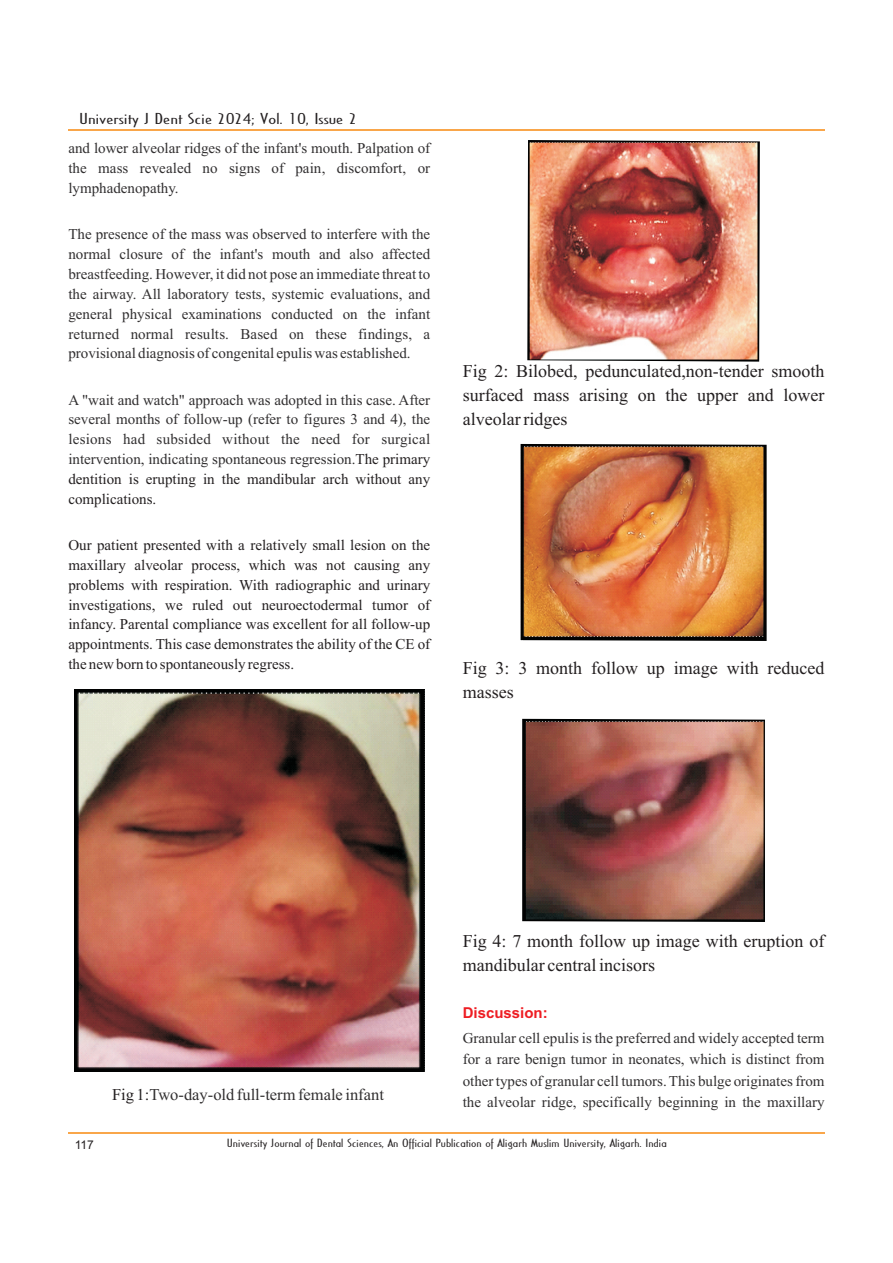
<style>
.page{position:relative;width:893px;height:1263px;background:#fff}
.page>*{position:absolute;margin:0;border:0;box-sizing:border-box;transform-origin:0 0}
.t1{font:18px/23.9px "Times New Roman";color:#231f20}
.t2{font:16.5px "Times New Roman";color:#312f30}
.t3{font:15px/19.8px "Times New Roman";color:#312f30;text-align:justify}
.t4{font:15px/19.8px "Times New Roman";color:#231f20}
.t5{font:15px "Cassandra";color:#231f20;scale:1.66 1}
.t6{font:700 15px "Arial";color:#ee1d23}
.t7{font:12px "Arial";color:#231f20}
.t8{font:11.25px "Cassandra";color:#231f20;scale:1.51 1}
.s1{color:#231f20}
</style>
<div class="page">
<hr style="left:68px;top:130px;width:756px;height:1px;background:#f9a64a">
<hr style="left:68px;top:1132px;width:756px;height:1px;background:#f9a64a">
<img style="left:75px;top:689px;width:349px;height:383px">
<img style="left:527px;top:140px;width:233px;height:222px">
<img style="left:521px;top:444px;width:246px;height:197px">
<img style="left:522px;top:719px;width:243px;height:203px">
<p class="t5" style="left:79px;top:112px;width:169px">University J Dent Scie 2024; Vol. 10, Issue 2</p>
<p class="t3" style="left:68px;top:140px;width:363px">and lower alveolar ridges of the infant's mouth. Palpation of the mass revealed no signs of pain, discomfort, or lymphadenopathy.</p>
<p class="t3" style="left:68px;top:226px;width:363px">The presence of the mass was observed to interfere with the normal closure of the infant's mouth and also affected breastfeeding. However, it did not pose an immediate threat to the airway. All laboratory tests, systemic evaluations, and general physical examinations conducted on the infant returned normal results. Based on these findings, a provisional diagnosis of congenital epulis was established.</p>
<p class="t3" style="left:68px;top:391px;width:363px">A "wait and watch" approach was adopted in this case. After several months of follow-up (refer to figures 3 and 4), the lesions had subsided without the need for surgical intervention, indicating spontaneous regression.<span class="s1">The primary</span></p>
<p class="t4" style="left:68px;top:470px;width:363px">dentition is erupting in the mandibular arch without any complications.</p>
<p class="t4" style="left:68px;top:536px;width:363px;text-align:justify">Our patient presented with a relatively small lesion on the maxillary alveolar process, which was not causing any problems with respiration. With radiographic and urinary investigations, we ruled out neuroectodermal tumor of infancy. Parental compliance was excellent for all follow-up appointments. This case demonstrates the ability of the CE of the new born to spontaneously regress.</p>
<p class="t1" style="left:463px;top:361px;width:363px;text-align:justify">Fig 2: Bilobed, pedunculated,non-tender smooth surfaced mass arising on the upper and lower alveolar ridges</p>
<p class="t1" style="left:463px;top:658px;width:363px">Fig 3: 3 month follow up image with reduced masses</p>
<p class="t2" style="left:112px;top:1088px;width:273px"><span class="s1">Fig 1:</span>Two-day-old full-term female infant</p>
<p class="t1" style="left:463px;top:930px;width:363px">Fig 4: 7 month follow up image with eruption of mandibular central incisors</p>
<p class="t6" style="left:463px;top:1007px;width:87px">Discussion:</p>
<p class="t3" style="left:463px;top:1028px;width:363px;line-height:21.5px">Granular cell epulis is the preferred and widely accepted term for a rare benign tumor in neonates, which is distinct from other types of granular cell tumors. This bulge originates from the alveolar ridge, specifically beginning in the maxillary</p>
<p class="t7" style="left:75px;top:1140px;width:21px">117</p>
<p class="t8" style="left:227px;top:1138px;width:293px">University Journal of Dental Sciences, An Official Publication of Aligarh Muslim University, Aligarh. India</p>
</div>
